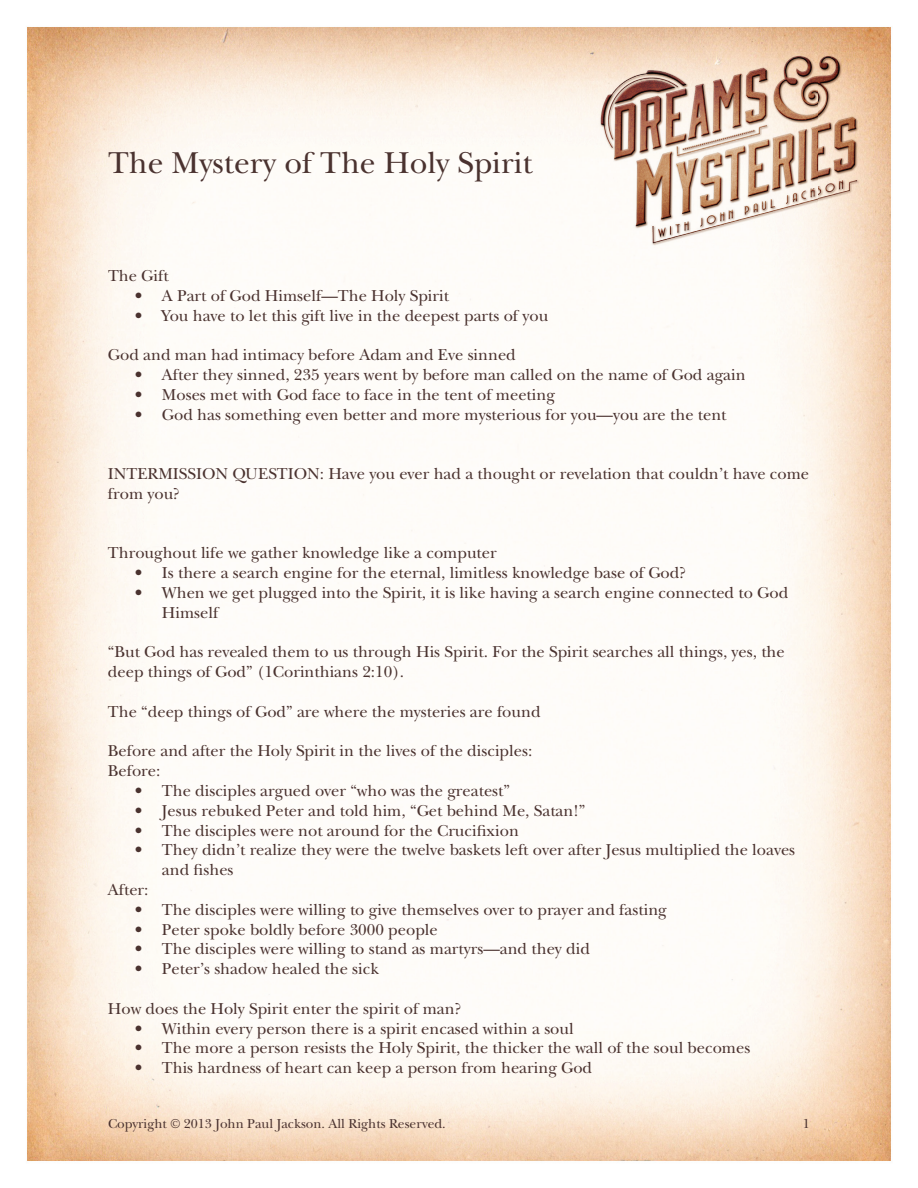
<style>
.page{position:relative;width:918px;height:1188px;background:#fff}
.page>*{position:absolute;margin:0;border:0;box-sizing:border-box;transform-origin:0 0}
.t1{font:31.5px "New Baskerville Std";color:#4a322f}
.t2{font:16.5px/19.8px "New Baskerville Std";color:#4a322f}
.t3{font:13.5px "New Baskerville Std";color:#4a322f}
</style>
<div class="page">
<img style="left:27px;top:27px;width:864px;height:1134px">
<img style="left:594px;top:53px;width:270px;height:196px">
<h1 class="t1" style="left:108px;top:145px;width:426px">The Mystery of The Holy Spirit</h1>
<p class="t2" style="left:108px;top:266px;width:62px">The Gift</p>
<p class="t2" style="left:135px;top:286px;width:316px">• A Part of God Himself—The Holy Spirit</p>
<p class="t2" style="left:135px;top:306px;width:415px">• You have to let this gift live in the deepest parts of you</p>
<p class="t2" style="left:108px;top:345px;width:409px">God and man had intimacy before Adam and Eve sinned</p>
<p class="t2" style="left:135px;top:365px;width:612px">• After they sinned, 235 years went by before man called on the name of God again</p>
<p class="t2" style="left:135px;top:385px;width:422px">• Moses met with God face to face in the tent of meeting</p>
<p class="t2" style="left:135px;top:405px;width:593px">• God has something even better and more mysterious for you—you are the tent</p>
<p class="t2" style="left:108px;top:464px;width:703px">INTERMISSION QUESTION: Have you ever had a thought or revelation that couldn’t have come from you?</p>
<p class="t2" style="left:108px;top:543px;width:390px">Throughout life we gather knowledge like a computer</p>
<p class="t2" style="left:135px;top:563px;width:553px">• Is there a search engine for the eternal, limitless knowledge base of God?</p>
<p class="t2" style="left:162px;top:583px;width:628px;text-indent:-27px">• When we get plugged into the Spirit, it is like having a search engine connected to God<br>Himself</p>
<p class="t2" style="left:108px;top:642px;width:678px">“But God has revealed them to us through His Spirit. For the Spirit searches all things, yes, the deep things of God” (1Corinthians 2:10).</p>
<p class="t2" style="left:108px;top:702px;width:434px">The “deep things of God” are where the mysteries are found</p>
<p class="t2" style="left:108px;top:741px;width:426px">Before and after the Holy Spirit in the lives of the disciples:<br>Before:</p>
<p class="t2" style="left:135px;top:781px;width:377px">• The disciples argued over “who was the greatest”</p>
<p class="t2" style="left:135px;top:801px;width:452px">• Jesus rebuked Peter and told him, “Get behind Me, Satan!”</p>
<p class="t2" style="left:135px;top:821px;width:386px">• The disciples were not around for the Crucifixion</p>
<p class="t2" style="left:135px;top:840px;width:662px">• They didn’t realize they were the twelve baskets left over after Jesus multiplied the loaves</p>
<p class="t2" style="left:162px;top:860px;width:73px">and fishes</p>
<p class="t2" style="left:108px;top:880px;width:42px">After:</p>
<p class="t2" style="left:135px;top:900px;width:533px">• The disciples were willing to give themselves over to prayer and fasting</p>
<p class="t2" style="left:135px;top:920px;width:304px">• Peter spoke boldly before 3000 people</p>
<p class="t2" style="left:135px;top:939px;width:457px">• The disciples were willing to stand as martyrs—and they did</p>
<p class="t2" style="left:135px;top:959px;width:246px">• Peter’s shadow healed the sick</p>
<p class="t2" style="left:108px;top:999px;width:355px">How does the Holy Spirit enter the spirit of man?</p>
<p class="t2" style="left:135px;top:1019px;width:440px">• Within every person there is a spirit encased within a soul</p>
<p class="t2" style="left:135px;top:1038px;width:617px">• The more a person resists the Holy Spirit, the thicker the wall of the soul becomes</p>
<p class="t2" style="left:135px;top:1058px;width:459px">• This hardness of heart can keep a person from hearing God</p>
<p class="t3" style="left:108px;top:1116px;width:339px">Copyright © 2013 John Paul Jackson. All Rights Reserved.</p>
<p class="t3" style="left:803px;top:1116px;width:9px">1</p>
</div>
